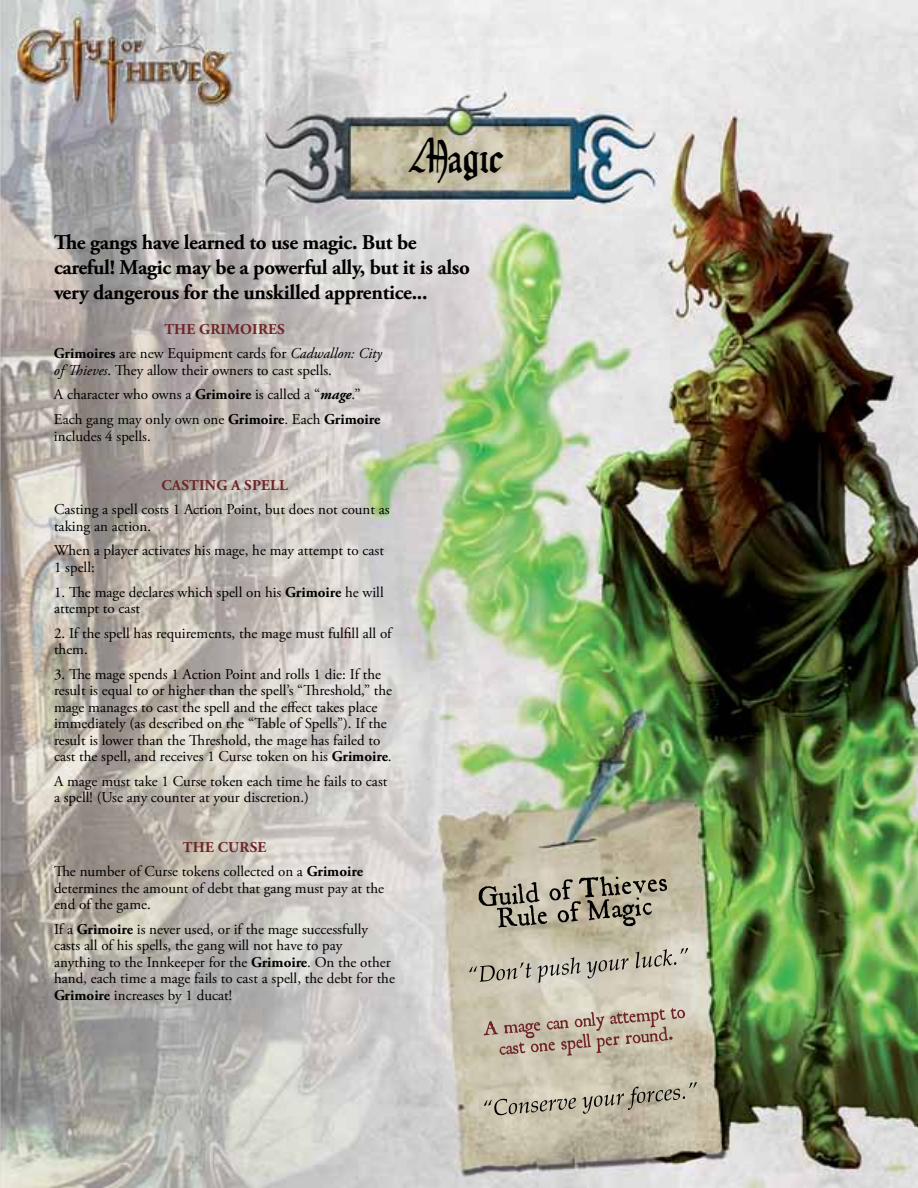
<style>
.page{position:relative;width:918px;height:1188px;background:#fff}
.page>*{position:absolute;margin:0;border:0;box-sizing:border-box;transform-origin:0 0}
.t1{font:48px "Isabella";color:#000}
.t2{font:700 21px/25.2px "Adobe Garamond Pro";letter-spacing:-.015em;color:#000}
.t3{font:15px/16.5px "Adobe Garamond Pro";color:#000}
.t4{font:700 15px "Adobe Garamond Pro";letter-spacing:.015em;color:#6f2528}
.s1{font-weight:700;color:#6f2528}
.s2{font-weight:700}
.s3{font-style:italic}
.s4{font-weight:700;font-style:italic}
</style>
<div class="page">
<img style="left:0;top:0;width:918px;height:1188px">
<svg style="left:479px;top:876px;width:188px;height:52px;background:#9e9886"></svg>
<svg style="left:469px;top:948px;width:219px;height:35px;background:#bdb8a8"></svg>
<svg style="left:484px;top:1008px;width:201px;height:48px;background:#bead9c"></svg>
<svg style="left:484px;top:1082px;width:213px;height:33px;background:#b7b19d"></svg>
<h1 class="t1" style="left:408px;top:116px;width:97px">Magic</h1>
<h2 class="t2" style="left:54px;top:230px;width:417px">The gangs have learned to use magic. But be careful! Magic may be a powerful ally, but it is also very dangerous for the unskilled apprentice...</h2>
<p class="t3" style="left:54px;top:317px;width:330px;line-height:24.6px;text-indent:110px"><span class="s1">The Grimoires<br></span><span class="s2">Grimoires</span> are new Equipment cards for <span class="s3">Cadwallon: City</span></p>
<p class="t3" style="left:54px;top:358px;width:328px;line-height:24.6px"><span class="s3">of Thieves</span>. They allow their owners to cast spells.<br>A character who owns a <span class="s2">Grimoire</span> is called a “<span class="s4">mage</span>.”<br>Each gang may only own one <span class="s2">Grimoire</span>. Each <span class="s2">Grimoire</span></p>
<p class="t3" style="left:54px;top:428px;width:98px">includes 4 spells.</p>
<p class="t4" style="left:161px;top:476px;width:128px">Casting a Spell</p>
<p class="t3" style="left:54px;top:502px;width:337px">Casting a spell costs 1 Action Point, but does not count as taking an action.</p>
<p class="t3" style="left:54px;top:543px;width:332px">When a player activates his mage, he may attempt to cast<br>1 spell:</p>
<p class="t3" style="left:54px;top:584px;width:331px">1. The mage declares which spell on his <span class="s2">Grimoire</span> he will attempt to cast</p>
<p class="t3" style="left:54px;top:625px;width:339px">2. If the spell has requirements, the mage must fulfill all of them.</p>
<p class="t3" style="left:54px;top:666px;width:340px">3. The mage spends 1 Action Point and rolls 1 die: If the result is equal to or higher than the spell’s “Threshold,” the mage manages to cast the spell and the effect takes place immediately (as described on the “Table of Spells”). If the result is lower than the Threshold, the mage has failed to cast the spell, and receives 1 Curse token on his <span class="s2">Grimoire</span>.</p>
<p class="t3" style="left:54px;top:773px;width:335px">A mage must take 1 Curse token each time he fails to cast a spell! (Use any counter at your discretion.)</p>
<p class="t3" style="left:54px;top:835px;width:310px;line-height:24.6px;text-indent:129px"><span class="s1">The Curse<br></span>The number of Curse tokens collected on a <span class="s2">Grimoire</span></p>
<p class="t3" style="left:54px;top:880px;width:332px">determines the amount of debt that gang must pay at the end of the game.</p>
<p class="t3" style="left:54px;top:921px;width:342px">If a <span class="s2">Grimoire</span> is never used, or if the mage successfully casts all of his spells, the gang will not have to pay anything to the Innkeeper for the <span class="s2">Grimoire</span>. On the other hand, each time a mage fails to cast a spell, the debt for the <span class="s2">Grimoire</span> increases by 1 ducat!</p>
</div>
